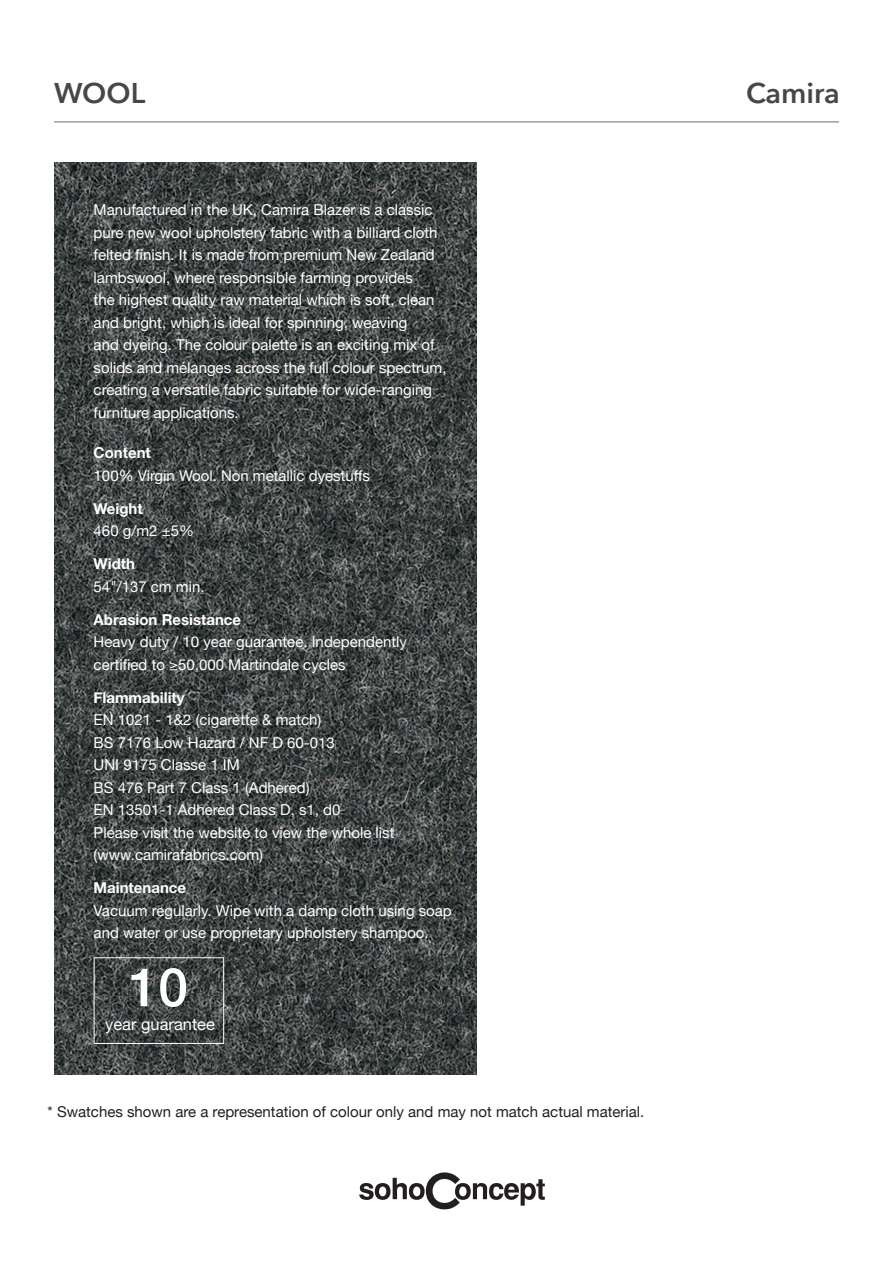
<style>
.page{position:relative;width:893px;height:1263px;background:#fff}
.page>*{position:absolute;margin:0;border:0;box-sizing:border-box;transform-origin:0 0}
.t1{font:500 53.4px "Helvetica Neue";color:#fff}
.t2{font:600 28.5px "Avenir Next";color:#464748}
.t3{font:16.5px "Helvetica Neue";color:#fff}
.t4{font:15px/22.5px "Helvetica Neue";color:#fff}
.t5{font:15px "Helvetica Neue";color:#231f20}
.t6{font:700 15px "Helvetica Neue";color:#fff}
.s1{font-weight:700}
</style>
<div class="page">
<img style="left:54px;top:162px;width:422px;height:420px">
<img style="left:54px;top:582px;width:422px;height:415px">
<img style="left:54px;top:997px;width:422px;height:77px">
<svg style="left:359px;top:1172px;width:186px;height:38px"></svg>
<hr style="left:54px;top:122px;width:785px;height:1px;background:#6c6d70">
<div style="left:94px;top:957px;width:130px;height:87px;border:1px solid #fff"></div>
<p class="t2" style="left:54px;top:69px;width:93px">WOOL</p>
<p class="t2" style="left:746px;top:69px;width:95px">Camira</p>
<p class="t4" style="left:94px;top:200px;width:354px">Manufactured in the UK, Camira Blazer is a classic pure new wool upholstery fabric with a billiard cloth felted finish. It is made from premium New Zealand lambswool, where responsible farming provides<br>the highest quality raw material which is soft, clean and bright, which is ideal for spinning, weaving<br>and dyeing. The colour palette is an exciting mix of solids and mélanges across the full colour spectrum, creating a versatile fabric suitable for wide-ranging furniture applications.</p>
<p class="t4" style="left:94px;top:443px;width:278px"><span class="s1">Content<br></span>100% Virgin Wool. Non metallic dyestuffs</p>
<p class="t4" style="left:94px;top:498px;width:102px"><span class="s1">Weight<br></span>460 g/m2 ±5%</p>
<p class="t6" style="left:94px;top:552px;width:43px">Width</p>
<p class="t4" style="left:94px;top:576px;width:112px">54"/137 cm min.</p>
<p class="t4" style="left:94px;top:609px;width:315px"><span class="s1">Abrasion Resistance<br></span>Heavy duty / 10 year guarantee. Independently certified to ≥50,000 Martindale cycles</p>
<p class="t4" style="left:94px;top:687px;width:229px"><span class="s1">Flammability<br></span>EN 1021 - 1&amp;2 (cigarette &amp; match)</p>
<p class="t4" style="left:94px;top:732px;width:243px">BS 7176 Low Hazard / NF D 60-013</p>
<p class="t4" style="left:94px;top:755px;width:148px">UNI 9175 Classe 1 IM</p>
<p class="t4" style="left:94px;top:777px;width:217px">BS 476 Part 7 Class 1 (Adhered)</p>
<p class="t4" style="left:94px;top:800px;width:248px">EN 13501-1 Adhered Class D, s1, d0</p>
<p class="t4" style="left:94px;top:822px;width:302px">Please visit the website to view the whole list (www.camirafabrics.com)</p>
<p class="t4" style="left:94px;top:878px;width:360px"><span class="s1">Maintenance<br></span>Vacuum regularly. Wipe with a damp cloth using soap and water or use proprietary upholstery shampoo.</p>
<p class="t1" style="left:129px;top:944px;width:61px">10</p>
<p class="t3" style="left:105px;top:1012px;width:111px">year guarantee</p>
<p class="t5" style="left:48px;top:1100px;width:598px">* Swatches shown are a representation of colour only and may not match actual material.</p>
</div>
